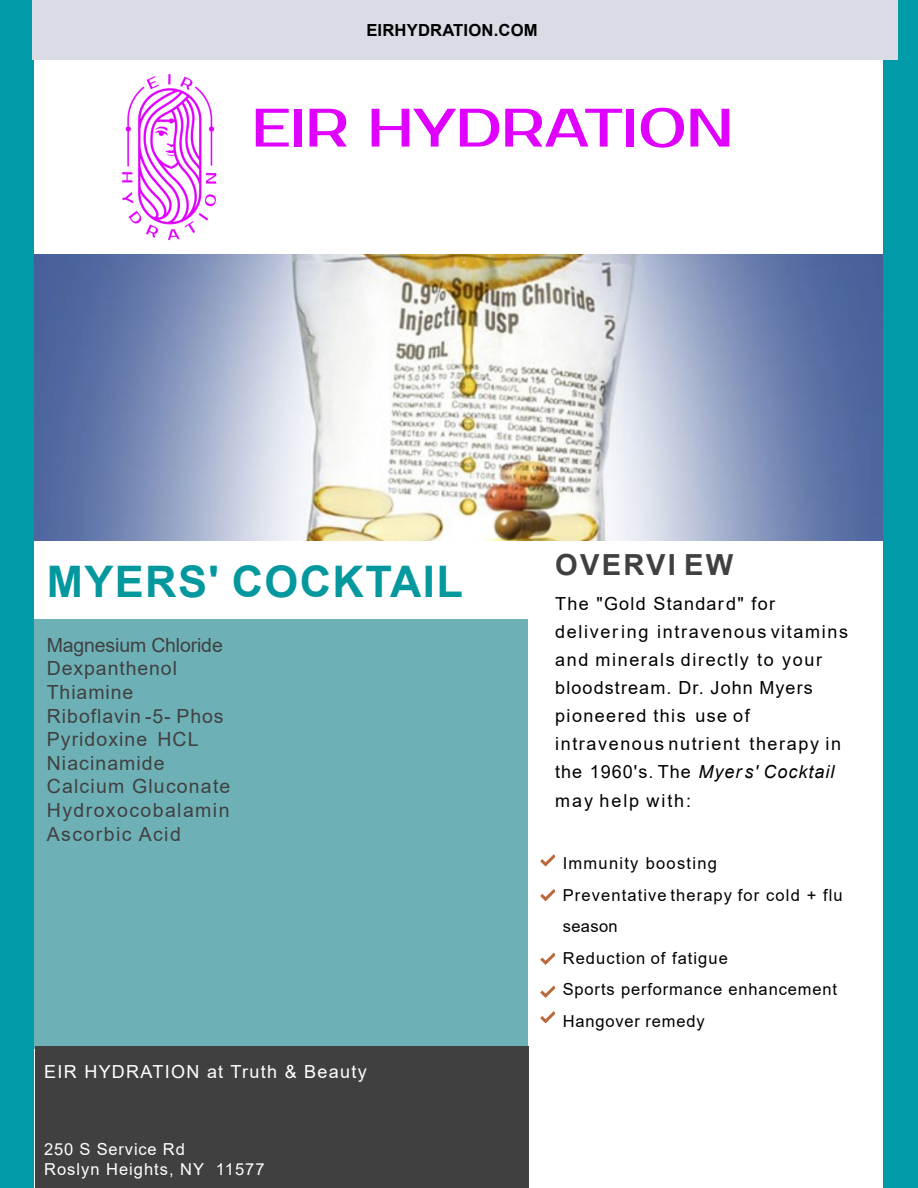
<style>
.page{position:relative;width:918px;height:1188px;background:#009aa8}
.page>*{position:absolute;margin:0;border:0;box-sizing:border-box;transform-origin:0 0}
.t1{font:54px "Prosto One";color:#df00ff}
.t2{font:700 43.5px "Arial";letter-spacing:.03em;color:#03989e}
.t3{font:700 29.1px "Arial";letter-spacing:.075em;color:#414040}
.t4{font:19.5px/23.5px "Arial";letter-spacing:.055em;color:#414040}
.t5{font:18px/28.2px "Arial";letter-spacing:.09em;color:#000}
.t6{font:18px "Arial";letter-spacing:.07em;color:#fff}
.t7{font:700 16.65px "Arial";letter-spacing:.01em;color:#000}
.t8{font:16.5px/31.5px "Arial";letter-spacing:.065em;color:#000}
.t9{font:16.5px/20px "Arial";letter-spacing:.06em;color:#fff}
.s1{font-style:italic}
</style>
<div class="page">
<div style="left:35px;top:0;width:848px;height:1188px;background:#fff"></div>
<img style="left:35px;top:254px;width:848px;height:286px">
<div style="left:32px;top:0;width:865px;height:60px;background:#d9dce4"></div>
<div style="left:35px;top:619px;width:493px;height:429px;background:#6db1b6"></div>
<div style="left:35px;top:1047px;width:494px;height:141px;background:#414040"></div>
<svg style="left:540px;top:889px;width:15px;height:12px"></svg>
<svg style="left:540px;top:854px;width:15px;height:13px"></svg>
<svg style="left:540px;top:1011px;width:15px;height:12px"></svg>
<svg style="left:540px;top:986px;width:15px;height:12px"></svg>
<svg style="left:540px;top:953px;width:15px;height:12px"></svg>
<img style="left:122px;top:74px;width:95px;height:167px">
<p class="t7" style="left:366px;top:24px;width:173px">EIRHYDRATION.COM</p>
<h1 class="t1" style="left:252px;top:96px;width:483px">EIR HYDRATION</h1>
<h2 class="t2" style="left:47px;top:566px;width:418px">MYERS' COCKTAIL</h2>
<p class="t4" style="left:47px;top:635px;width:185px">Magnesium Chloride<br>Dexpanthenol<br>Thiamine<br>Riboflavin -5- Phos<br>Pyridoxine HCL<br>Niacinamide<br>Calcium Gluconate<br>Hydroxocobalamin<br>Ascorbic Acid</p>
<p class="t6" style="left:44px;top:1065px;width:324px">EIR HYDRATION at Truth &amp; Beauty</p>
<p class="t9" style="left:44px;top:1140px;width:222px">250 S Service Rd<br>Roslyn Heights, NY 11577</p>
<h3 class="t3" style="left:555px;top:554px;width:179px">OVERVI EW</h3>
<p class="t5" style="left:555px;top:591px;width:294px">The "Gold Standard" for delivering intravenous vitamins and minerals directly to your bloodstream. Dr. John Myers pioneered this use of intravenous nutrient therapy in the 1960's. The <span class="s1">Myers' Cocktail </span>may help with:</p>
<p class="t8" style="left:563px;top:849px;width:282px">Immunity boosting<br>Preventative therapy for cold + flu season<br>Reduction of fatigue<br>Sports performance enhancement<br>Hangover remedy</p>
</div>
